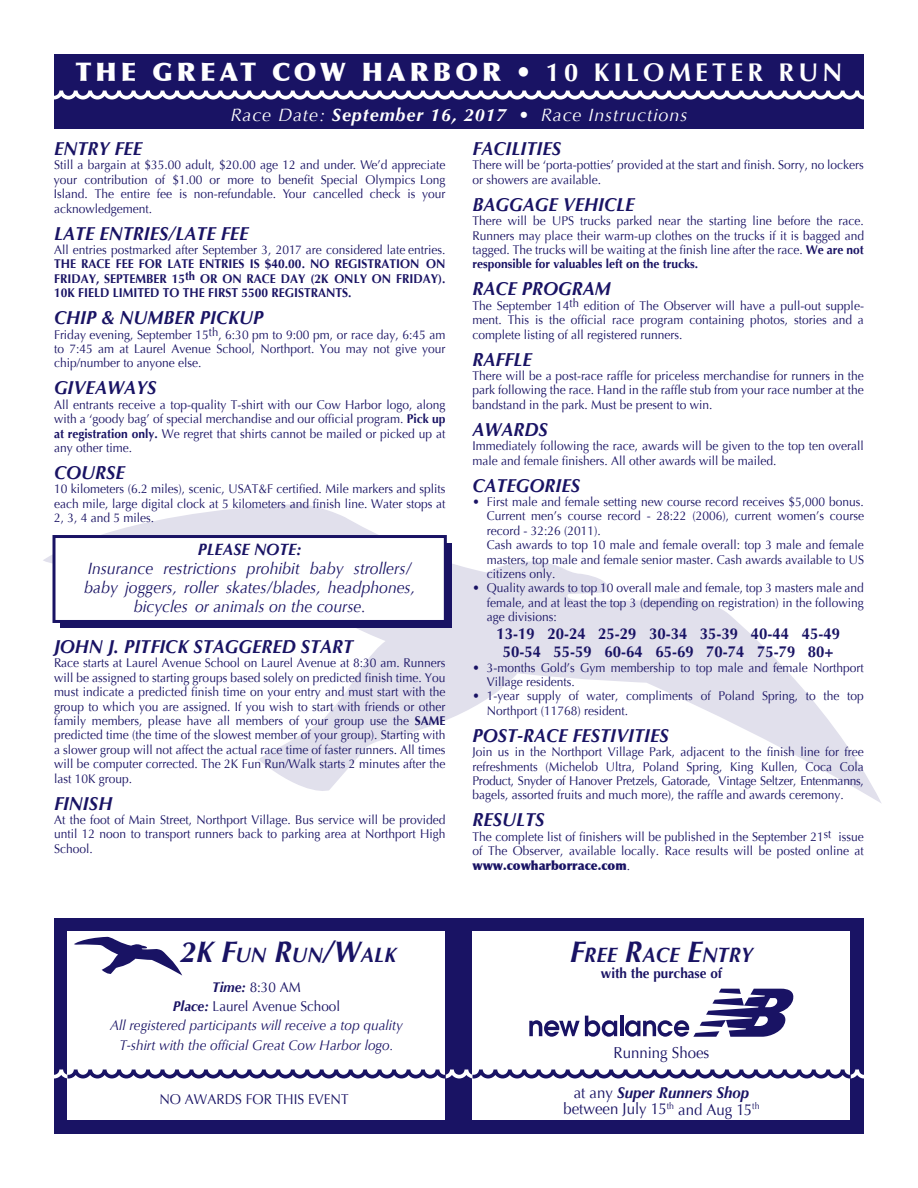
<style>
.page{position:relative;width:918px;height:1188px;background:#fff}
.page>*{position:absolute;margin:0;border:0;box-sizing:border-box;transform-origin:0 0}
.t1{font:900 25.5px "Optima";letter-spacing:.165em;color:#fff}
.t2{font:italic 700 21px "Optima";color:#191364;scale:.95 1}
.t3{font:italic 700 18.9px "Optima";color:#191364;scale:.95 1}
.t4{font:italic 18px "Optima";letter-spacing:.05em;color:#fff}
.t5{font:italic 16.65px/18.9px "Optima";color:#191364;text-align:center;scale:.95 1}
.t6{font:italic 700 16.65px "Optima";color:#191364;scale:.95 1}
.t7{font:700 15.75px/18px "Optima";color:#191364;text-align:center;scale:.95 1}
.t8{font:15.75px/16.5px "Optima";color:#191364;text-align:center;scale:.95 1}
.t9{font:italic 14.25px/19.5px "Optima";color:#191364;text-align:center;scale:.95 1}
.t10{font:14.25px "Optima";color:#191364;scale:.95 1}
.t11{font:700 14.25px "Optima";color:#191364;scale:.95 1}
.t12{font:700 12.75px "Optima";color:#191364;scale:.94 1}
.t13{font:12.6px/14.4px "Optima";color:#191364;text-align:justify;scale:.95 1}
.t14{font:700 12.6px/14.4px "Optima";color:#191364;scale:.95 1}
.s1{font-weight:700}
.s2{font-size:12.75px}
.s3{font-weight:900}
.s4{font-size:30px}
.s5{font-style:normal}
.s6{font-weight:700;font-style:italic}
</style>
<div class="page">
<svg style="left:43px;top:504px;width:838px;height:299px"></svg>
<div style="left:61px;top:543px;width:391px;height:85px;background:#191364"></div>
<div style="left:54px;top:54px;width:810px;height:75px;background:#191364"></div>
<svg style="left:54px;top:91px;width:810px;height:9px"></svg>
<div style="left:54px;top:918px;width:810px;height:216px;background:#191364"></div>
<div style="left:52px;top:535px;width:395px;height:88px;background:#fff;border:3px solid #191364"></div>
<div style="left:68px;top:932px;width:378px;height:188px;background:#fff"></div>
<div style="left:472px;top:932px;width:378px;height:188px;background:#fff"></div>
<svg style="left:54px;top:1070px;width:810px;height:9px"></svg>
<svg style="left:74px;top:937px;width:108px;height:39px"></svg>
<svg style="left:529px;top:1016px;width:88px;height:21px"></svg>
<hr style="left:620px;top:1016px;width:4px;height:20px;background:#191364">
<svg style="left:625px;top:989px;width:169px;height:48px"></svg>
<h1 class="t1" style="left:76px;top:56px;width:768px">THE GREAT COW HARBOR • <span class="s1">10 KILOMETER RUN</span></h1>
<h3 class="t4" style="left:231px;top:104px;width:458px">Race Date: <span class="s1">September 16, 2017</span> • Race Instructions</h3>
<h3 class="t3" style="left:54px;top:137px;width:94px">ENTRY FEE</h3>
<p class="t13" style="left:54px;top:158px;width:414px">Still a bargain at $35.00 adult, $20.00 age 12 and under. We’d appreciate your contribution of $1.00 or more to benefit Special Olympics Long Island. The entire fee is non-refundable. Your cancelled check is your acknowledgement.</p>
<h3 class="t3" style="left:54px;top:222px;width:206px">LATE ENTRIES/LATE FEE</h3>
<p class="t13" style="left:54px;top:243px;width:414px">All entries postmarked after September 3, 2017 are considered late entries.</p>
<p class="t14" style="left:54px;top:257px;width:414px">THE RACE FEE FOR LATE ENTRIES IS $40.00. NO REGISTRATION ON<br>FRIDAY, SEPTEMBER 15<sup>th</sup> OR ON RACE DAY (2K ONLY ON <span class="s2">FRIDAY).</span></p>
<p class="t12" style="left:54px;top:285px;width:318px">10K FIELD LIMITED TO THE FIRST 5500 REGISTRANTS.</p>
<h3 class="t3" style="left:54px;top:307px;width:222px">CHIP &amp; NUMBER PICKUP</h3>
<p class="t13" style="left:54px;top:327px;width:414px">Friday evening, September 15<sup>th</sup>, 6:30 pm to 9:00 pm, or race day, 6:45 am to 7:45 am at Laurel Avenue School, Northport. You may not give your chip/number to anyone else.</p>
<h3 class="t3" style="left:54px;top:377px;width:109px">GIVEAWAYS</h3>
<p class="t13" style="left:54px;top:397px;width:414px">All entrants receive a top-quality T-shirt with our Cow Harbor logo, along with a ‘goody bag’ of special merchandise and our official program. <span class="s1">Pick up at registration only.</span> We regret that shirts cannot be mailed or picked up at any other time.</p>
<h3 class="t3" style="left:54px;top:461px;width:76px">COURSE</h3>
<p class="t13" style="left:54px;top:482px;width:414px">10 kilometers (6.2 miles), scenic, USAT&amp;F certified. Mile markers and splits each mile, large digital clock at 5 kilometers and finish line. Water stops at 2, 3, 4 and 5 miles.</p>
<h3 class="t3" style="left:472px;top:137px;width:95px">FACILITIES</h3>
<p class="t13" style="left:472px;top:158px;width:414px">There will be ‘porta-potties’ provided at the start and finish. Sorry, no lockers or showers are available.</p>
<h3 class="t3" style="left:472px;top:193px;width:172px">BAGGAGE VEHICLE</h3>
<p class="t13" style="left:472px;top:214px;width:414px">There will be UPS trucks parked near the starting line before the race.<br>Runners may place their warm-up clothes on the trucks if it is bagged and tagged. The trucks will be waiting at the finish line after the race. <span class="s1">We are not responsible for valuables left on the trucks.</span></p>
<h3 class="t3" style="left:472px;top:278px;width:147px">RACE PROGRAM</h3>
<p class="t13" style="left:472px;top:298px;width:414px">The September 14<sup>th</sup> edition of The Observer will have a pull-out supple&shy;ment. This is the official race program containing photos, stories and a complete listing of all registered runners.</p>
<h3 class="t3" style="left:472px;top:348px;width:64px">RAFFLE</h3>
<p class="t13" style="left:472px;top:369px;width:414px">There will be a post-race raffle for priceless merchandise for runners in the park following the race. Hand in the raffle stub from your race number at the bandstand in the park. Must be present to win.</p>
<h3 class="t3" style="left:472px;top:418px;width:81px">AWARDS</h3>
<p class="t13" style="left:472px;top:439px;width:414px">Immediately following the race, awards will be given to the top ten overall male and female finishers. All other awards will be mailed.</p>
<h3 class="t3" style="left:472px;top:474px;width:115px">CATEGORIES</h3>
<p class="t13" style="left:487px;top:495px;width:399px;text-align:left;text-indent:-14px">• First male and female setting new course record receives $5,000 bonus.<br>Current men’s course record - 28:22 (2006), current women’s course record - 32:26 (2011).<br>Cash awards to top 10 male and female overall: top 3 male and female masters, top male and female senior master. Cash awards available to US citizens only.</p>
<p class="t13" style="left:487px;top:581px;width:399px;text-indent:-14px">• Quality awards to top 10 overall male and female, top 3 masters male and female, and at least the top 3 (depending on registration) in the following age divisions:</p>
<p class="t7" style="left:496px;top:625px;width:363px">13-19 20-24 25-29 30-34 35-39 40-44 45-49<br>50-54 55-59 60-64 65-69 70-74 75-79 80+</p>
<p class="t13" style="left:487px;top:660px;width:399px;text-indent:-14px">• 3-months Gold’s Gym membership to top male and female Northport<br>Village residents.</p>
<p class="t13" style="left:487px;top:689px;width:399px;text-indent:-14px">• 1-year supply of water, compliments of Poland Spring, to the top<br>Northport (11768) resident.</p>
<h3 class="t3" style="left:472px;top:724px;width:208px">POST-RACE FESTIVITIES</h3>
<p class="t13" style="left:472px;top:745px;width:414px">Join us in the Northport Village Park, adjacent to the finish line for free refreshments (Michelob Ultra, Poland Spring, King Kullen, Coca Cola Product, Snyder of Hanover Pretzels, Gatorade, Vintage Seltzer, Entenmanns, bagels, assorted fruits and much more), the raffle and awards ceremony.</p>
<h3 class="t3" style="left:472px;top:809px;width:77px">RESULTS</h3>
<p class="t13" style="left:472px;top:829px;width:414px">The complete list of finishers will be published in the September 21<sup>st</sup> issue of The Observer, available locally. Race results will be posted online at <span class="s3">www.cowharborrace.com</span>.</p>
<h3 class="t6" style="left:198px;top:540px;width:111px">PLEASE NOTE:</h3>
<h3 class="t5" style="left:84px;top:559px;width:350px">Insurance restrictions prohibit baby strollers/ baby joggers, roller skates/blades, headphones, bicycles or animals on the course.</h3>
<h3 class="t3" style="left:54px;top:635px;width:316px">JOHN J. PITFICK STAGGERED START</h3>
<p class="t13" style="left:54px;top:656px;width:414px">Race starts at Laurel Avenue School on Laurel Avenue at 8:30 am. Runners will be assigned to starting groups based solely on predicted finish time. You must indicate a predicted finish time on your entry and must start with the group to which you are assigned. If you wish to start with friends or other family members, please have all members of your group use the <span class="s1">SAME </span>predicted time (the time of the slowest member of your group). Starting with a slower group will not affect the actual race time of faster runners. All times will be computer corrected. The 2K Fun Run/Walk starts 2 minutes after the last 10K group.</p>
<h3 class="t3" style="left:54px;top:792px;width:63px">FINISH</h3>
<p class="t13" style="left:54px;top:813px;width:414px">At the foot of Main Street, Northport Village. Bus service will be provided until 12 noon to transport runners back to parking area at Northport High School.</p>
<h2 class="t2" style="left:180px;top:942px;width:229px"><span class="s4">2K F</span>UN <span class="s4">R</span>UN<span class="s4">/W</span>ALK</h2>
<p class="t9" style="left:110px;top:977px;width:309px"><span class="s1">Time:</span> <span class="s5">8:30 AM<br></span><span class="s1">Place:</span> <span class="s5">Laurel Avenue School<br></span>All registered participants will receive a top quality T-shirt with the official Great Cow Harbor logo.</p>
<p class="t10" style="left:159px;top:1091px;width:200px">NO AWARDS FOR THIS EVENT</p>
<h2 class="t2" style="left:570px;top:942px;width:194px"><span class="s4">F</span>REE <span class="s4">R</span>ACE <span class="s4">E</span>NTRY</h2>
<p class="t11" style="left:601px;top:965px;width:129px">with the purchase of</p>
<p class="t8" style="left:614px;top:1044px;width:102px">Running Shoes</p>
<p class="t8" style="left:563px;top:1085px;width:208px">at any <span class="s6">Super Runners Shop </span>between July 15<sup>th</sup> and Aug 15<sup>th</sup></p>
</div>
